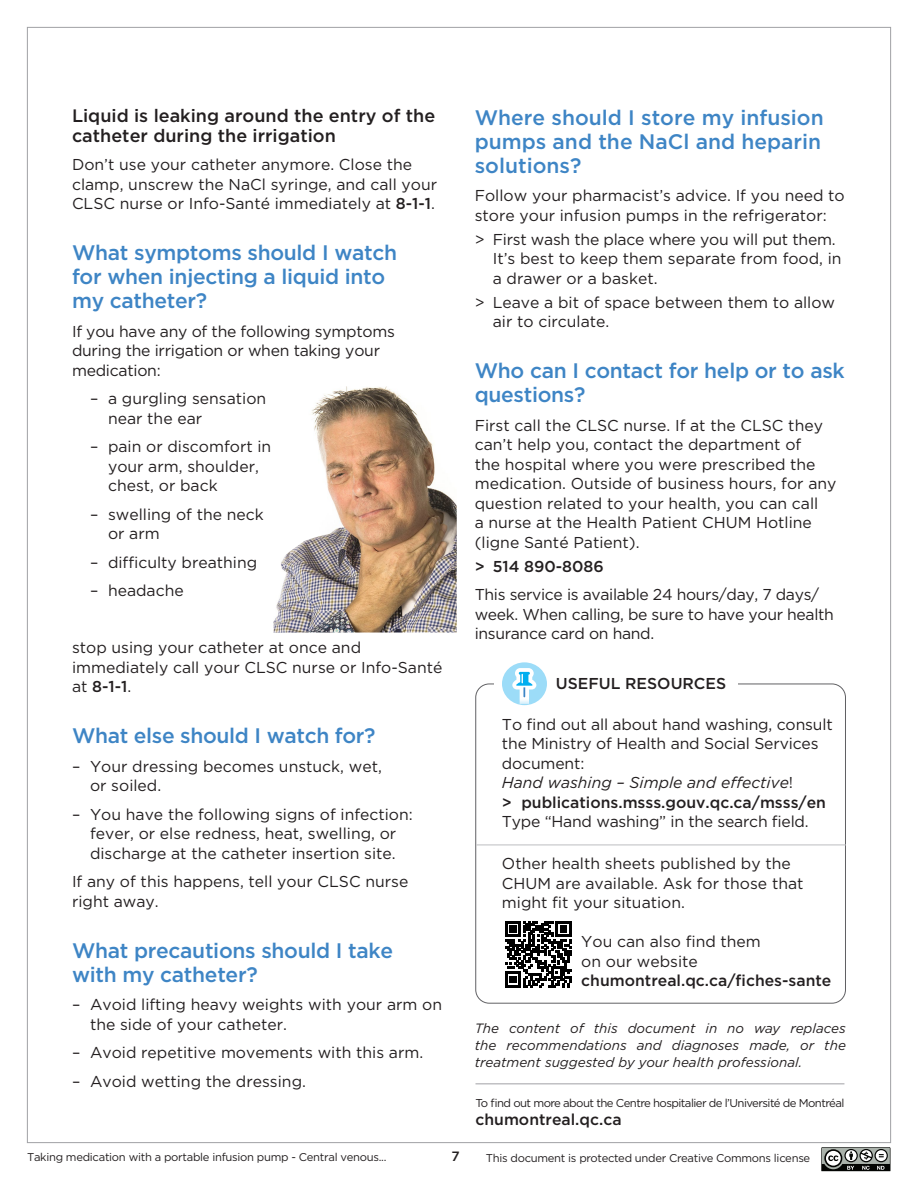
<style>
.page{position:relative;width:918px;height:1188px;background:#fff}
.page>*{position:absolute;margin:0;border:0;box-sizing:border-box;transform-origin:0 0}
.t1{font:500 21px/24px "Gotham";letter-spacing:-.015em;color:#3e85c5}
.t2{font:500 18px/19.5px "Gotham";color:#231f20}
.t3{font:15.75px/19.5px "Gotham";color:#231f20}
.t4{font:15.75px/19.5px "Gotham";letter-spacing:-.02em;color:#231f20}
.t5{font:500 15.75px "Gotham";color:#231f20}
.t6{font:italic 13.5px/17.4px "Gotham";color:#231f20;text-align:justify}
.t7{font:500 13.5px "Gotham";color:#231f20}
.t8{font:11.4px "Gotham";letter-spacing:-.05em;color:#231f20}
.t9{font:11.25px "Gotham";letter-spacing:-.025em;color:#231f20}
.s1{font-weight:500}
.s2{font-style:italic}
</style>
<div class="page">
<svg style="left:821px;top:1147px;width:69px;height:24px;background:#757875"></svg>
<img style="left:273px;top:386px;width:184px;height:247px">
<hr style="left:476px;top:844px;width:370px;height:1px;background:#bcbdc0">
<svg style="left:502px;top:662px;width:45px;height:43px"></svg>
<svg style="left:505px;top:921px;width:67px;height:66px"></svg>
<hr style="left:476px;top:1083px;width:368px;height:1px;background:#a0a1a5">
<p class="t2" style="left:72px;top:106px;width:365px">Liquid is leaking around the entry of the catheter during the irrigation</p>
<p class="t3" style="left:72px;top:155px;width:367px">Don’t use your catheter anymore. Close the clamp, unscrew the NaCl syringe, and call your<br>CLSC nurse or Info-Santé immediately at <span class="s1">8-1-1</span>.</p>
<h1 class="t1" style="left:72px;top:241px;width:327px">What symptoms should I watch for when injecting a liquid into my catheter?</h1>
<p class="t3" style="left:72px;top:321px;width:325px">If you have any of the following symptoms during the irrigation or when taking your medication:</p>
<p class="t3" style="left:108px;top:389px;width:160px;text-indent:-18px">– a gurgling sensation near the ear</p>
<p class="t3" style="left:108px;top:437px;width:165px;text-indent:-18px">– pain or discomfort in your arm, shoulder, chest, or back</p>
<p class="t3" style="left:108px;top:504px;width:157px;text-indent:-18px">– swelling of the neck or arm</p>
<p class="t3" style="left:90px;top:553px;width:169px">– difficulty breathing</p>
<p class="t3" style="left:90px;top:581px;width:95px">– headache</p>
<p class="t3" style="left:72px;top:638px;width:372px">stop using your catheter at once and immediately call your CLSC nurse or Info-Santé at <span class="s1">8-1-1</span>.</p>
<h1 class="t1" style="left:72px;top:724px;width:305px">What else should I watch for?</h1>
<p class="t3" style="left:90px;top:756px;width:293px;text-indent:-18px">– Your dressing becomes unstuck, wet, or soiled.</p>
<p class="t3" style="left:72px;top:804px;width:342px;text-align:center">– You have the following signs of infection: fever, or else redness, heat, swelling, or discharge at the catheter insertion site.</p>
<p class="t3" style="left:72px;top:872px;width:338px">If any of this happens, tell your CLSC nurse right away.</p>
<h1 class="t1" style="left:72px;top:938px;width:323px">What precautions should I take with my catheter?</h1>
<p class="t3" style="left:90px;top:995px;width:354px;text-indent:-18px">– Avoid lifting heavy weights with your arm on the side of your catheter.</p>
<p class="t3" style="left:72px;top:1043px;width:353px">– Avoid repetitive movements with this arm.</p>
<p class="t3" style="left:72px;top:1071px;width:235px">– Avoid wetting the dressing.</p>
<p class="t9" style="left:27px;top:1150px;width:361px">Taking medication with a portable infusion pump - Central venous...</p>
<p class="t7" style="left:451px;top:1147px;width:10px">7</p>
<h1 class="t1" style="left:475px;top:105px;width:351px">Where should I store my infusion pumps and the NaCl and heparin solutions?</h1>
<p class="t3" style="left:475px;top:186px;width:371px">Follow your pharmacist’s advice. If you need to store your infusion pumps in the refrigerator:</p>
<p class="t3" style="left:493px;top:229px;width:350px;text-indent:-18px">&gt; First wash the place where you will put them.<br>It’s best to keep them separate from food, in a drawer or a basket.</p>
<p class="t3" style="left:493px;top:292px;width:344px;text-indent:-18px">&gt; Leave a bit of space between them to allow air to circulate.</p>
<h1 class="t1" style="left:475px;top:359px;width:372px">Who can I contact for help or to ask questions?</h1>
<p class="t3" style="left:475px;top:415px;width:363px">First call the CLSC nurse. If at the CLSC they can’t help you, contact the department of<br>the hospital where you were prescribed the medication. Outside of business hours, for any question related to your health, you can call<br>a nurse at the Health Patient CHUM Hotline (ligne Santé Patient).</p>
<p class="t5" style="left:475px;top:556px;width:131px">&gt; 514 890-8086</p>
<p class="t4" style="left:475px;top:585px;width:361px">This service is available 24 hours/day, 7 days/ week. When calling, be sure to have your health insurance card on hand.</p>
<p class="t5" style="left:556px;top:673px;width:172px">USEFUL RESOURCES</p>
<p class="t3" style="left:502px;top:714px;width:332px">To find out all about hand washing, consult the Ministry of Health and Social Services document:<br><span class="s2">Hand washing – Simple and effective</span>!<br><span class="s1">&gt; publications.msss.gouv.qc.ca/msss/en</span></p>
<p class="t3" style="left:502px;top:812px;width:308px">Type “Hand washing” in the search field.</p>
<p class="t3" style="left:502px;top:854px;width:303px">Other health sheets published by the<br>CHUM are available. Ask for those that might fit your situation.</p>
<p class="t3" style="left:581px;top:932px;width:181px">You can also find them on our website</p>
<p class="t5" style="left:581px;top:971px;width:252px">chumontreal.qc.ca/fiches-sante</p>
<p class="t6" style="left:475px;top:1019px;width:373px">The content of this document in no way replaces the recommendations and diagnoses made, or the treatment suggested by your health professional.</p>
<p class="t8" style="left:476px;top:1096px;width:370px">To find out more about the Centre hospitalier de l’Université de Montréal</p>
<p class="t5" style="left:476px;top:1109px;width:148px">chumontreal.qc.ca</p>
<p class="t9" style="left:486px;top:1151px;width:326px">This document is protected under Creative Commons license</p>
</div>
